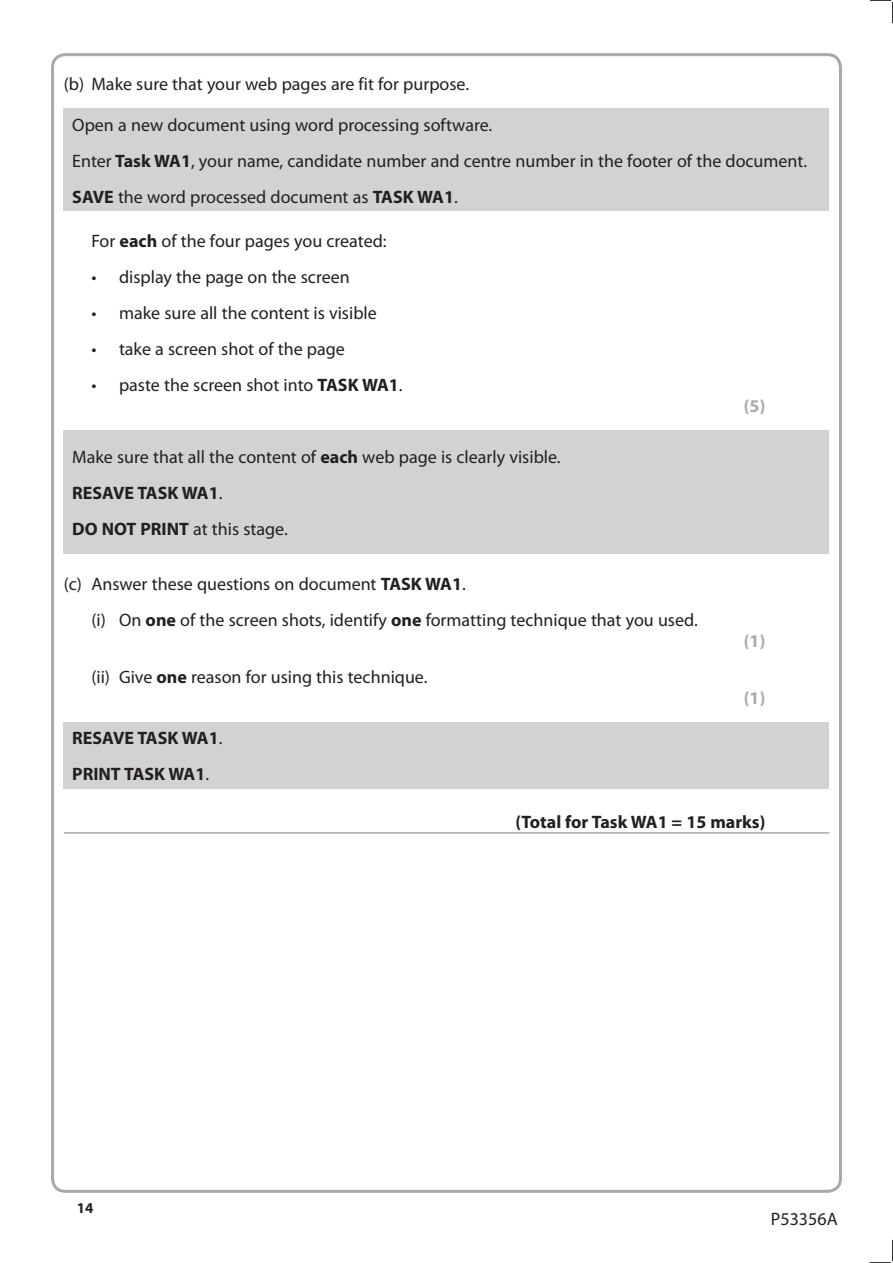
<style>
.page{position:relative;width:893px;height:1263px;background:#fff}
.page>*{position:absolute;margin:0;border:0;box-sizing:border-box;transform-origin:0 0}
.t1{font:18px/36px "Myriad Pro";color:#231f20}
.t2{font:700 18px/36px "Myriad Pro";color:#231f20}
.t3{font:700 18px "Myriad Pro";color:#a8a9ad}
.t4{font:700 15px "Myriad Pro";color:#231f20}
.s1{font-weight:700}
.s2{font-weight:400}
</style>
<div class="page">
<svg style="left:870px;top:0;width:23px;height:23px"></svg>
<svg style="left:870px;top:1240px;width:23px;height:23px"></svg>
<hr style="left:64px;top:832px;width:765px;height:2px;background:#a8a9ad">
<div style="left:64px;top:109px;width:765px;height:102px;background:#d1d2d4"></div>
<div style="left:64px;top:430px;width:765px;height:124px;background:#d1d2d4"></div>
<div style="left:64px;top:722px;width:765px;height:67px;background:#d1d2d4"></div>
<p class="t1" style="left:64px;top:66px;width:407px">(b) Make sure that your web pages are fit for purpose.</p>
<p class="t1" style="left:72px;top:107px;width:736px">Open a new document using word processing software.<br>Enter <span class="s1">Task WA1</span>, your name, candidate number and centre number in the footer of the document.<br><span class="s1">SAVE</span> the word processed document as <span class="s1">TASK WA1</span>.</p>
<p class="t1" style="left:91px;top:223px;width:297px">For <span class="s1">each</span> of the four pages you created:</p>
<p class="t1" style="left:91px;top:259px;width:260px">• display the page on the screen</p>
<p class="t1" style="left:91px;top:295px;width:287px">• make sure all the content is visible</p>
<p class="t1" style="left:91px;top:331px;width:255px">• take a screen shot of the page</p>
<p class="t1" style="left:91px;top:367px;width:313px">• paste the screen shot into <span class="s1">TASK WA1</span>.</p>
<p class="t3" style="left:744px;top:396px;width:23px">(5)</p>
<p class="t1" style="left:72px;top:439px;width:490px">Make sure that all the content of <span class="s1">each</span> web page is clearly visible.<br><span class="s1">RESAVE TASK WA1</span>.<br><span class="s1">DO NOT PRINT</span> at this stage.</p>
<p class="t1" style="left:91px;top:566px;width:608px;text-indent:-28px">(c) Answer these questions on document <span class="s1">TASK WA1</span>.<br>(i) On <span class="s1">one</span> of the screen shots, identify <span class="s1">one</span> formatting technique that you used.</p>
<p class="t3" style="left:744px;top:631px;width:23px">(1)</p>
<p class="t1" style="left:91px;top:659px;width:338px">(ii) Give <span class="s1">one</span> reason for using this technique.</p>
<p class="t3" style="left:744px;top:688px;width:23px">(1)</p>
<p class="t2" style="left:72px;top:721px;width:152px">RESAVE TASK WA1<span class="s2">.<br></span>PRINT TASK WA1<span class="s2">.</span></p>
<p class="t2" style="left:515px;top:804px;width:252px">(Total for Task WA1 = 15 marks)</p>
<p class="t4" style="left:77px;top:1199px;width:18px">14</p>
<p class="t1" style="left:771px;top:1202px;width:68px">P53356A</p>
</div>
